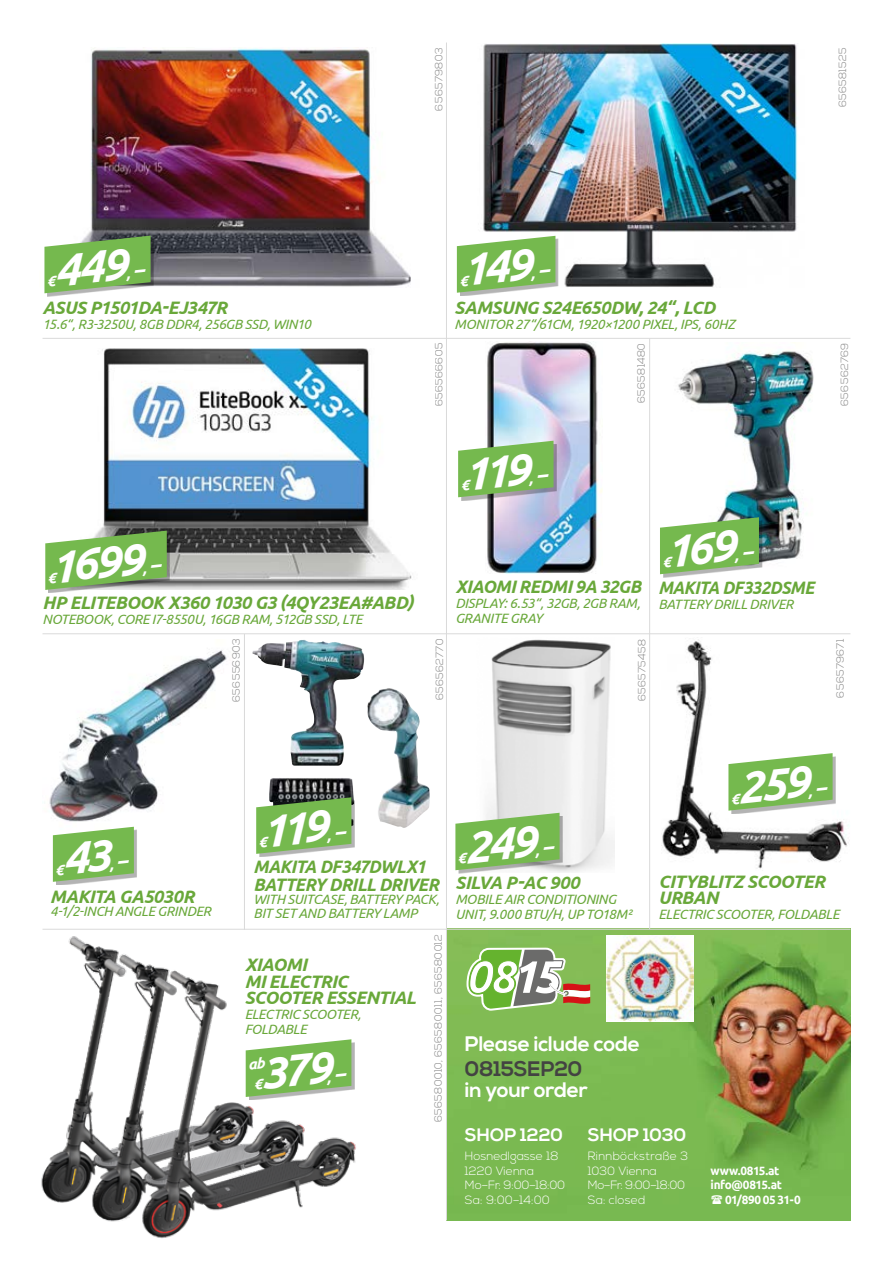
<style>
.page{position:relative;width:893px;height:1263px;background:#fff}
.page>*{position:absolute;margin:0;border:0;box-sizing:border-box;transform-origin:0 0}
.t1{font:italic 700 45px "Ubuntu";color:#fff}
.t2{font:700 21px "Nexa";letter-spacing:-.01em;color:#fff}
.t3{font:700 21px "Nexa";letter-spacing:-.01em;color:#434342}
.t4{font:italic 700 18px/16.5px "Ubuntu";letter-spacing:-.03em;color:#69a83a}
.t5{font:italic 700 18px/18px "Ubuntu";letter-spacing:-.03em;color:#69a83a;scale:.96 1}
.t6{font:700 18px "Nexa";color:#fff}
.t7{font:italic 700 18px "Ubuntu";letter-spacing:-.03em;color:#69a83a;scale:.93 1}
.t8{font:italic 13.5px/15px "Ubuntu";letter-spacing:-.02em;color:#69a83a}
.t9{font:300 12px/14.4px "Nexa";color:#fff}
.t10{font:700 12px "Ubuntu";letter-spacing:-.03em;color:#fff}
.t11{font:300 10.5px "Nexa";letter-spacing:.025em;color:#878787}
</style>
<div class="page">
<img style="left:661px;top:639px;width:188px;height:230px">
<img style="left:86px;top:48px;width:325px;height:239px">
<div style="left:48px;top:239px;width:106px;height:58px;background:#000;opacity:.3"></div>
<img style="left:456px;top:43px;width:342px;height:245px">
<div style="left:460px;top:239px;width:99px;height:57px;background:#000;opacity:.3"></div>
<img style="left:99px;top:349px;width:313px;height:240px">
<div style="left:48px;top:534px;width:122px;height:59px;background:#000;opacity:.3"></div>
<img style="left:487px;top:341px;width:116px;height:233px">
<div style="left:461px;top:444px;width:96px;height:56px;background:#000;opacity:.3"></div>
<img style="left:678px;top:350px;width:136px;height:217px">
<div style="left:663px;top:520px;width:99px;height:57px;background:#000;opacity:.3"></div>
<img style="left:49px;top:650px;width:178px;height:180px">
<div style="left:56px;top:830px;width:81px;height:55px;background:#000;opacity:.3"></div>
<img style="left:252px;top:640px;width:112px;height:126px">
<div style="left:259px;top:800px;width:96px;height:57px;background:#000;opacity:.3"></div>
<img style="left:487px;top:639px;width:128px;height:233px">
<div style="left:458px;top:816px;width:105px;height:57px;background:#000;opacity:.3"></div>
<div style="left:732px;top:756px;width:104px;height:58px;background:#000;opacity:.3"></div>
<img style="left:41px;top:936px;width:315px;height:302px">
<div style="left:249px;top:1042px;width:106px;height:58px;background:#000;opacity:.3"></div>
<img style="left:447px;top:930px;width:403px;height:290px">
<svg style="left:466px;top:947px;width:124px;height:62px"></svg>
<img style="left:606px;top:935px;width:87px;height:87px">
<hr style="left:43px;top:338px;width:807px;height:1px;background:#dadada">
<hr style="left:43px;top:633px;width:807px;height:1px;background:#dadada">
<hr style="left:43px;top:929px;width:807px;height:1px;background:#dadada">
<hr style="left:446px;top:43px;width:1px;height:1177px;background:#dadada">
<hr style="left:649px;top:338px;width:1px;height:591px;background:#dadada">
<hr style="left:244px;top:634px;width:1px;height:296px;background:#dadada">
<svg style="left:712px;top:1194px;width:10px;height:9px"></svg>
<svg style="left:44px;top:236px;width:107px;height:57px;background:#84bb64"></svg>
<svg style="left:457px;top:236px;width:98px;height:57px;background:#89c169"></svg>
<svg style="left:45px;top:531px;width:122px;height:59px;background:#83b864"></svg>
<svg style="left:458px;top:441px;width:96px;height:56px;background:#82ba64"></svg>
<svg style="left:660px;top:517px;width:99px;height:57px;background:#88c068"></svg>
<svg style="left:53px;top:827px;width:81px;height:55px;background:#85bf64"></svg>
<svg style="left:256px;top:797px;width:95px;height:57px;background:#7cb35c"></svg>
<svg style="left:455px;top:813px;width:105px;height:57px;background:#87be68"></svg>
<svg style="left:728px;top:753px;width:105px;height:58px;background:#8cc26d"></svg>
<svg style="left:246px;top:1039px;width:105px;height:58px;background:#8cc26c"></svg>
<p class="t11" style="left:433px;top:111px;width:64px;rotate:-90deg">656579803</p>
<p class="t11" style="left:837px;top:107px;width:61px;rotate:-90deg">656581525</p>
<h3 class="t4" style="left:43px;top:299px;width:186px">ASUS P1501DA-EJ347R</h3>
<p class="t8" style="left:43px;top:316px;width:270px">15.6“, R3-3250U, 8GB DDR4, 256GB SSD, WIN10</p>
<p class="t11" style="left:433px;top:406px;width:65px;rotate:-90deg">656566605</p>
<h3 class="t4" style="left:455px;top:299px;width:262px">SAMSUNG S24E650DW, 24“, LCD</h3>
<p class="t8" style="left:455px;top:316px;width:282px">MONITOR 27“/61CM, 1920×1200 PIXEL, IPS, 60HZ</p>
<p class="t11" style="left:635px;top:403px;width:62px;rotate:-90deg">656581480</p>
<p class="t11" style="left:838px;top:406px;width:64px;rotate:-90deg">656562769</p>
<h1 class="t1" style="left:46px;top:541px;width:95px;rotate:-6deg">1699</h1>
<h3 class="t4" style="left:43px;top:594px;width:373px">HP ELITEBOOK X360 1030 G3 (4QY23EA#ABD)</h3>
<p class="t8" style="left:43px;top:612px;width:322px">NOTEBOOK, CORE I7-8550U, 16GB RAM, 512GB SSD, LTE</p>
<p class="t11" style="left:230px;top:702px;width:65px;rotate:-90deg">656556903</p>
<h3 class="t4" style="left:455px;top:578px;width:187px">XIAOMI REDMI 9A 32GB</h3>
<p class="t8" style="left:455px;top:596px;width:186px">DISPLAY: 6.53“, 32GB, 2GB RAM,<br>GRANITE GRAY</p>
<h3 class="t7" style="left:658px;top:576px;width:169px">MAKITA DF332DSME</h3>
<p class="t8" style="left:658px;top:596px;width:137px">BATTERY DRILL DRIVER</p>
<p class="t11" style="left:433px;top:700px;width:63px;rotate:-90deg">656562770</p>
<p class="t11" style="left:636px;top:701px;width:64px;rotate:-90deg">656575458</p>
<p class="t11" style="left:834px;top:697px;width:60px;rotate:-90deg">656579671</p>
<h3 class="t4" style="left:50px;top:888px;width:146px">MAKITA GA5030R</h3>
<p class="t8" style="left:50px;top:903px;width:162px">4-1/2-INCH ANGLE GRINDER</p>
<h3 class="t5" style="left:254px;top:857px;width:195px">MAKITA DF347DWLX1<br>BATTERY DRILL DRIVER</h3>
<p class="t8" style="left:254px;top:892px;width:187px;line-height:13.5px">WITH SUITCASE, BATTERY PACK,<br>BIT SET AND BATTERY LAMP</p>
<h3 class="t4" style="left:245px;top:956px;width:173px">XIAOMI<br>MI ELECTRIC<br>SCOOTER ESSENTIAL</h3>
<p class="t8" style="left:245px;top:1006px;width:118px">ELECTRIC SCOOTER,<br>FOLDABLE</p>
<p class="t11" style="left:432px;top:1122px;width:189px;rotate:-90deg">656580010, 656580011, 656580012</p>
<h3 class="t4" style="left:455px;top:874px;width:126px">SILVA P-AC 900</h3>
<p class="t8" style="left:455px;top:891px;width:178px">MOBILE AIR CONDITIONING<br>UNIT, 9.000 BTU/H, UP TO18M²</p>
<h3 class="t4" style="left:658px;top:873px;width:168px">CITYBLITZ SCOOTER<br>URBAN</h3>
<p class="t8" style="left:658px;top:906px;width:183px">ELECTRIC SCOOTER, FOLDABLE</p>
<h2 class="t2" style="left:465px;top:1031px;width:177px">Please iclude code</h2>
<h2 class="t3" style="left:465px;top:1057px;width:119px">0815SEP20</h2>
<h2 class="t2" style="left:465px;top:1078px;width:124px">in your order</h2>
<h3 class="t6" style="left:465px;top:1125px;width:100px">SHOP 1220</h3>
<p class="t9" style="left:465px;top:1149px;width:102px">Hosnedlgasse 18<br>1220 Vienna<br>Mo–Fr: 9:00–18:00<br>Sa: 9:00–14:00</p>
<h3 class="t6" style="left:588px;top:1125px;width:100px">SHOP 1030</h3>
<p class="t9" style="left:588px;top:1149px;width:102px">Rinnböckstraße 3<br>1030 Vienna<br>Mo–Fr: 9:00–18:00<br>Sa: closed</p>
<p class="t10" style="left:711px;top:1163px;width:70px">www.0815.at</p>
<p class="t10" style="left:711px;top:1177px;width:73px">info@0815.at</p>
<p class="t10" style="left:725px;top:1192px;width:77px">01/890 05 31-0</p>
</div>
